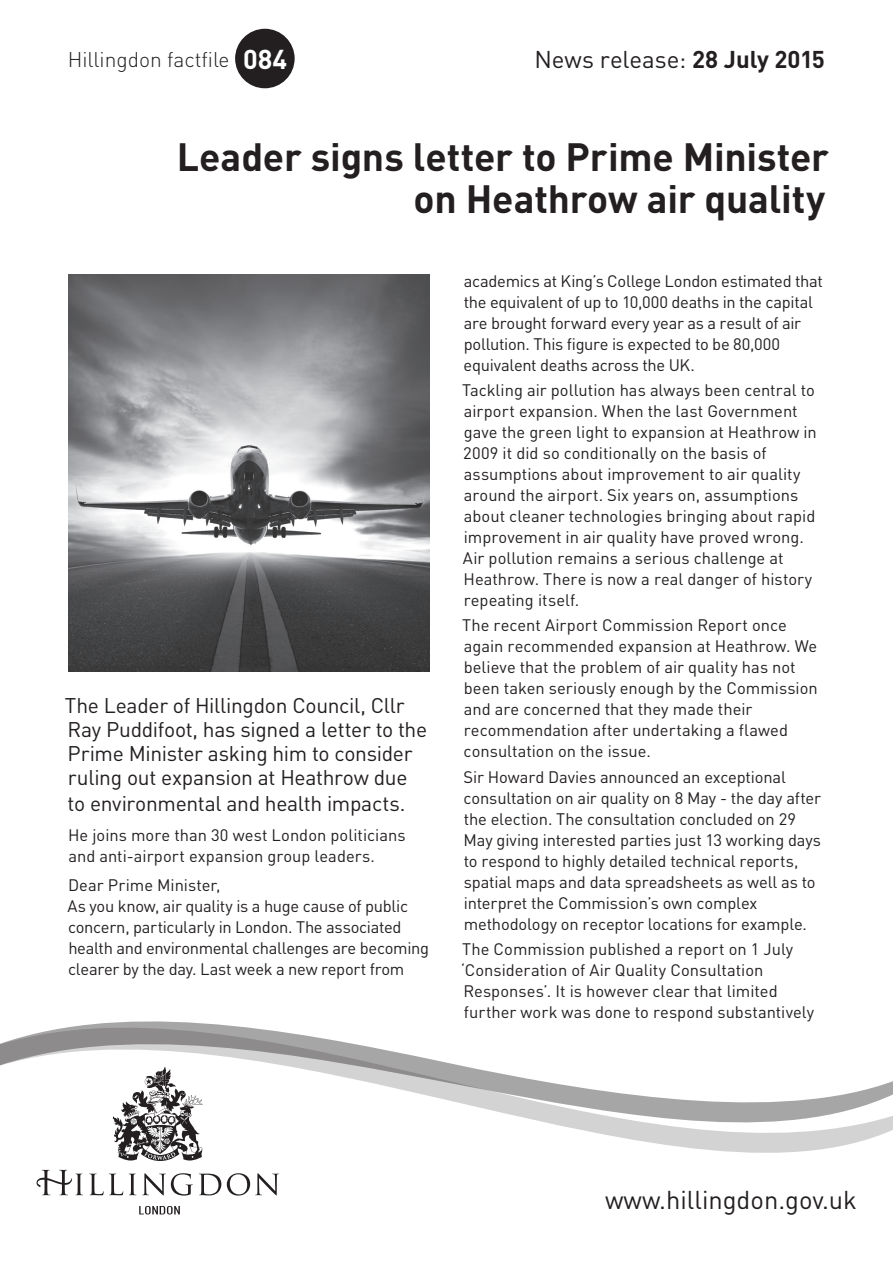
<style>
.page{position:relative;width:893px;height:1263px;background:#fff}
.page>*{position:absolute;margin:0;border:0;box-sizing:border-box;transform-origin:0 0}
.body{font:700 39px/42px "DINOT";letter-spacing:-.005em;color:#231f20;text-align:right}
.t1{font:700 27px "DINOT";color:#fff}
.t2{font:25.5px "DINOT";color:#231f20}
.body-2{font:24px "DINOT";color:#231f20}
.body-3{font:21px/24.3px "DINOT";letter-spacing:-.015em;color:#231f20}
.t3{font:300 21px "DINOT";color:#231f20}
.body-4{font:16.5px/21px "DINOT";color:#231f20}
.body-5{font:16.5px/21px "DINOT";letter-spacing:-.02em;color:#231f20}
.s1{font-weight:700}
</style>
<div class="page">
<svg style="left:36px;top:1154px;width:243px;height:60px"></svg>
<svg style="left:114px;top:1124px;width:779px;height:30px"></svg>
<svg style="left:0;top:1021px;width:893px;height:103px"></svg>
<div style="left:235px;top:29px;width:60px;height:59px;background:#231f20;border-radius:50%"></div>
<img style="left:68px;top:274px;width:361px;height:397px">
<p class="t3" style="left:68px;top:45px;width:163px">Hillingdon factfile</p>
<p class="t1" style="left:243px;top:41px;width:45px">084</p>
<p class="body-2" style="left:534px;top:43px;width:292px">News release: <span class="s1">28 July 2015</span></p>
<p class="body" style="left:177px;top:134px;width:654px">Leader signs letter to Prime Minister on Heathrow air quality</p>
<p class="body-3" style="left:65px;top:692px;width:364px">The Leader of Hillingdon Council, Cllr Ray Puddifoot, has signed a letter to the Prime Minister asking him to consider ruling out expansion at Heathrow due to environmental and health impacts.</p>
<p class="body-4" style="left:68px;top:823px;width:339px">He joins more than 30 west London politicians and anti-airport expansion group leaders.</p>
<p class="body-5" style="left:67px;top:874px;width:363px">Dear Prime Minister,<br>As you know, air quality is a huge cause of public concern, particularly in London. The associated health and environmental challenges are becoming clearer by the day. Last week a new report from</p>
<p class="body-5" style="left:464px;top:270px;width:361px">academics at King’s College London estimated that the equivalent of up to 10,000 deaths in the capital are brought forward every year as a result of air pollution. This figure is expected to be 80,000 equivalent deaths across the UK.</p>
<p class="body-4" style="left:462px;top:379px;width:356px">Tackling air pollution has always been central to airport expansion. When the last Government gave the green light to expansion at Heathrow in 2009 it did so conditionally on the basis of assumptions about improvement to air quality around the airport. Six years on, assumptions about cleaner technologies bringing about rapid improvement in air quality have proved wrong.<br>Air pollution remains a serious challenge at Heathrow. There is now a real danger of history repeating itself.</p>
<p class="body-4" style="left:462px;top:614px;width:357px">The recent Airport Commission Report once again recommended expansion at Heathrow. We believe that the problem of air quality has not been taken seriously enough by the Commission and are concerned that they made their recommendation after undertaking a flawed consultation on the issue.</p>
<p class="body-4" style="left:464px;top:765px;width:359px">Sir Howard Davies announced an exceptional consultation on air quality on 8 May - the day after the election. The consultation concluded on 29<br>May giving interested parties just 13 working days to respond to highly detailed technical reports, spatial maps and data spreadsheets as well as to interpret the Commission’s own complex methodology on receptor locations for example.</p>
<p class="body-4" style="left:461px;top:938px;width:355px">The Commission published a report on 1 July ‘Consideration of Air Quality Consultation Responses’. It is however clear that limited further work was done to respond substantively</p>
<p class="t2" style="left:605px;top:1182px;width:253px">www.hillingdon.gov.uk</p>
</div>
